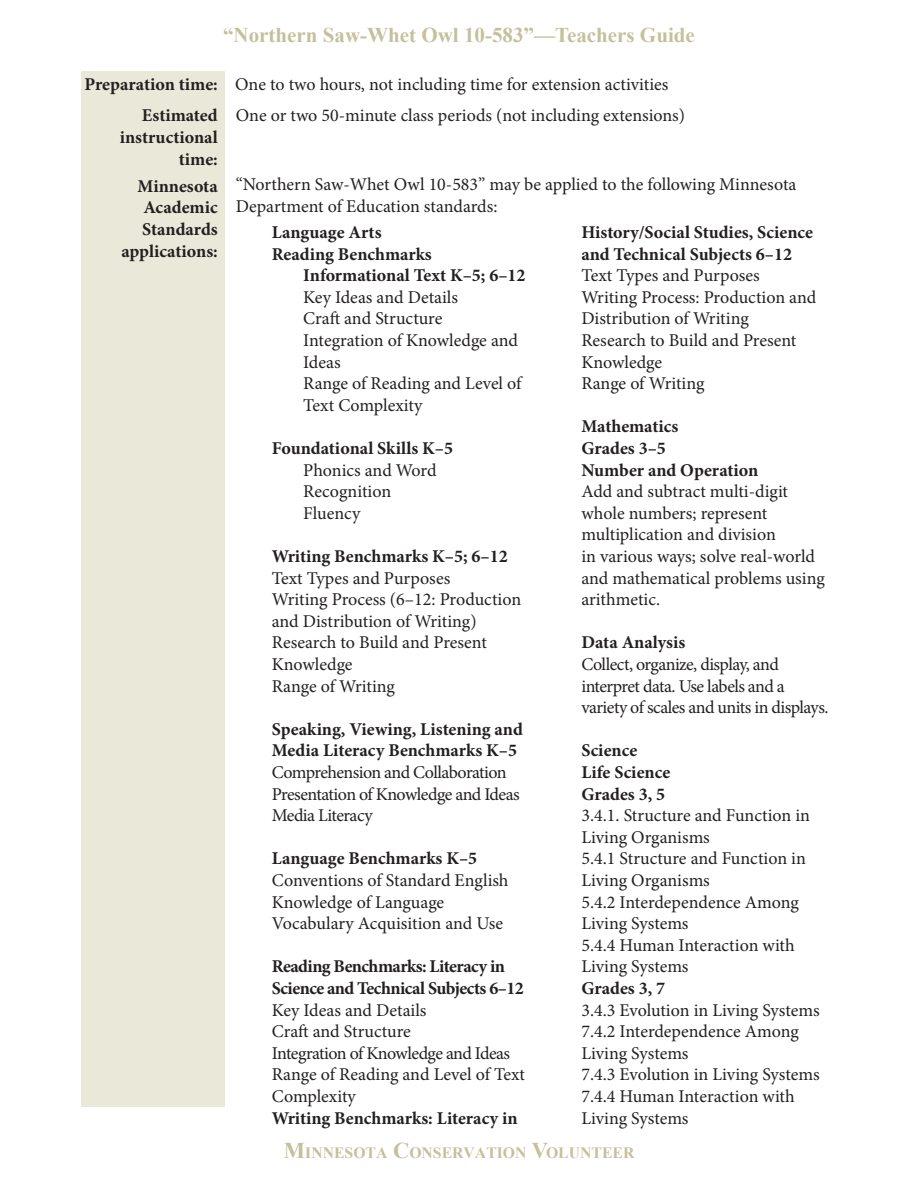
<style>
.page{position:relative;width:918px;height:1188px;background:#fff}
.page>*{position:absolute;margin:0;border:0;box-sizing:border-box;transform-origin:0 0}
.t1{font:700 21px "Times New Roman";color:#c5c09c}
.bullets{font:18px/21.6px "Minion Pro";letter-spacing:-.005em;color:#231f20}
.bullets-2{font:700 18px/21.6px "Minion Pro";color:#231f20;text-align:right}
.body_text2{font:18px/21.6px "Minion Pro";color:#231f20}
.bullets-3{font:18px "Minion Pro";letter-spacing:-.035em;color:#231f20}
.bullets-4{font:18px "Minion Pro";letter-spacing:-.03em;color:#231f20}
.bullets-5{font:700 18px "Minion Pro";letter-spacing:-.03em;color:#231f20}
.t2{font:700 15.75px "Times New Roman";color:#c5c09c}
.s1{font-size:22.5px}
</style>
<div class="page">
<div style="left:81px;top:71px;width:144px;height:1036px;background:#eae8d9"></div>
<p class="t1" style="left:223px;top:21px;width:473px">“Northern Saw-Whet Owl 10-583”—Teachers Guide</p>
<p class="bullets-2" style="left:85px;top:74px;width:135px">Preparation time:</p>
<p class="body_text2" style="left:235px;top:73px;width:435px">One to two hours, not including time for extension activities</p>
<p class="bullets-2" style="left:120px;top:105px;width:99px">Estimated instructional time:</p>
<p class="body_text2" style="left:236px;top:105px;width:451px">One or two 50-minute class periods (not including extensions)</p>
<p class="body_text2" style="left:236px;top:174px;width:562px">“Northern Saw-Whet Owl 10-583” may be applied to the following Minnesota<br>Department of Education standards:</p>
<p class="bullets-2" style="left:121px;top:175px;width:98px">Minnesota<br>Academic<br>Standards applications:</p>
<p class="bullets-2" style="left:581px;top:221px;width:233px">History/Social Studies, Science</p>
<p class="bullets-2" style="left:581px;top:243px;width:212px">and Technical Subjects 6–12</p>
<p class="bullets" style="left:581px;top:265px;width:180px">Text Types and Purposes</p>
<p class="bullets" style="left:581px;top:286px;width:236px">Writing Process: Production and</p>
<p class="bullets" style="left:581px;top:308px;width:169px">Distribution of Writing</p>
<p class="bullets" style="left:581px;top:330px;width:217px">Research to Build and Present</p>
<p class="bullets" style="left:581px;top:351px;width:82px">Knowledge</p>
<p class="bullets" style="left:581px;top:373px;width:125px">Range of Writing</p>
<p class="bullets-2" style="left:581px;top:416px;width:98px">Mathematics</p>
<p class="bullets-2" style="left:581px;top:437px;width:86px">Grades 3–5</p>
<p class="bullets-2" style="left:581px;top:459px;width:178px">Number and Operation</p>
<p class="bullets" style="left:581px;top:481px;width:208px">Add and subtract multi-digit</p>
<p class="bullets" style="left:581px;top:502px;width:188px">whole numbers; represent</p>
<p class="bullets" style="left:581px;top:524px;width:196px">multiplication and division</p>
<p class="bullets" style="left:581px;top:546px;width:235px">in various ways; solve real-world</p>
<p class="bullets" style="left:581px;top:567px;width:245px">and mathematical problems using</p>
<p class="bullets" style="left:581px;top:589px;width:80px">arithmetic.</p>
<p class="bullets-2" style="left:581px;top:632px;width:105px">Data Analysis</p>
<p class="bullets-4" style="left:581px;top:652px;width:199px">Collect, organize, display, and</p>
<p class="bullets-3" style="left:581px;top:674px;width:205px">interpret data. Use labels and a</p>
<p class="bullets-4" style="left:581px;top:695px;width:249px">variety of scales and units in displays.</p>
<p class="bullets-2" style="left:581px;top:740px;width:57px">Science</p>
<p class="bullets-2" style="left:581px;top:761px;width:90px">Life Science</p>
<p class="bullets-2" style="left:581px;top:783px;width:85px">Grades 3, 5</p>
<p class="bullets" style="left:581px;top:805px;width:230px">3.4.1. Structure and Function in</p>
<p class="bullets" style="left:581px;top:826px;width:130px">Living Organisms</p>
<p class="bullets" style="left:581px;top:848px;width:226px">5.4.1 Structure and Function in</p>
<p class="bullets" style="left:581px;top:870px;width:130px">Living Organisms</p>
<p class="bullets" style="left:581px;top:891px;width:219px">5.4.2 Interdependence Among</p>
<p class="bullets" style="left:581px;top:913px;width:109px">Living Systems</p>
<p class="bullets" style="left:581px;top:934px;width:215px">5.4.4 Human Interaction with</p>
<p class="bullets" style="left:581px;top:956px;width:109px">Living Systems</p>
<p class="bullets-2" style="left:581px;top:977px;width:85px">Grades 3, 7</p>
<p class="bullets" style="left:581px;top:999px;width:240px">3.4.3 Evolution in Living Systems</p>
<p class="bullets" style="left:581px;top:1021px;width:219px">7.4.2 Interdependence Among</p>
<p class="bullets" style="left:581px;top:1042px;width:109px">Living Systems</p>
<p class="bullets" style="left:581px;top:1064px;width:240px">7.4.3 Evolution in Living Systems</p>
<p class="bullets" style="left:581px;top:1086px;width:215px">7.4.4 Human Interaction with</p>
<p class="bullets" style="left:581px;top:1107px;width:109px">Living Systems</p>
<p class="bullets-2" style="left:272px;top:221px;width:111px">Language Arts</p>
<p class="bullets-2" style="left:272px;top:243px;width:162px">Reading Benchmarks</p>
<p class="bullets-2" style="left:303px;top:265px;width:224px">Informational Text K–5; 6–12</p>
<p class="bullets" style="left:303px;top:286px;width:156px">Key Ideas and Details</p>
<p class="bullets" style="left:303px;top:308px;width:141px">Craft and Structure</p>
<p class="bullets" style="left:303px;top:330px;width:216px">Integration of Knowledge and<br>Ideas</p>
<p class="bullets" style="left:303px;top:373px;width:220px">Range of Reading and Level of<br>Text Complexity</p>
<p class="bullets-2" style="left:272px;top:437px;width:183px">Foundational Skills K–5</p>
<p class="bullets" style="left:303px;top:459px;width:135px">Phonics and Word<br>Recognition</p>
<p class="bullets" style="left:303px;top:502px;width:59px">Fluency</p>
<p class="bullets-2" style="left:272px;top:545px;width:237px">Writing Benchmarks K–5; 6–12</p>
<p class="bullets" style="left:272px;top:567px;width:180px">Text Types and Purposes</p>
<p class="bullets" style="left:272px;top:589px;width:251px">Writing Process (6–12: Production</p>
<p class="bullets" style="left:272px;top:610px;width:206px">and Distribution of Writing)</p>
<p class="bullets" style="left:272px;top:632px;width:217px">Research to Build and Present</p>
<p class="bullets" style="left:272px;top:654px;width:82px">Knowledge</p>
<p class="bullets" style="left:272px;top:675px;width:125px">Range of Writing</p>
<p class="bullets-2" style="left:272px;top:718px;width:253px">Speaking, Viewing, Listening and</p>
<p class="bullets-2" style="left:272px;top:740px;width:247px">Media Literacy Benchmarks K–5</p>
<p class="bullets-3" style="left:272px;top:760px;width:236px">Comprehension and Collaboration</p>
<p class="bullets-3" style="left:272px;top:782px;width:249px">Presentation of Knowledge and Ideas</p>
<p class="bullets-4" style="left:272px;top:803px;width:102px">Media Literacy</p>
<p class="bullets-2" style="left:272px;top:848px;width:207px">Language Benchmarks K–5</p>
<p class="bullets" style="left:272px;top:870px;width:238px">Conventions of Standard English</p>
<p class="bullets" style="left:272px;top:891px;width:174px">Knowledge of Language</p>
<p class="bullets" style="left:272px;top:913px;width:233px">Vocabulary Acquisition and Use</p>
<p class="bullets-5" style="left:272px;top:954px;width:235px">Reading Benchmarks: Literacy in</p>
<p class="bullets-5" style="left:272px;top:976px;width:254px">Science and Technical Subjects 6–12</p>
<p class="bullets" style="left:272px;top:999px;width:156px">Key Ideas and Details</p>
<p class="bullets" style="left:272px;top:1021px;width:141px">Craft and Structure</p>
<p class="bullets-3" style="left:272px;top:1041px;width:240px">Integration of Knowledge and Ideas</p>
<p class="bullets" style="left:272px;top:1064px;width:255px">Range of Reading and Level of Text</p>
<p class="bullets" style="left:272px;top:1086px;width:86px">Complexity</p>
<p class="bullets-2" style="left:272px;top:1107px;width:247px">Writing Benchmarks: Literacy in</p>
<p class="t2" style="left:284px;top:1142px;width:352px"><span class="s1">M</span>INNESOTA <span class="s1">C</span>ONSERVATION <span class="s1">V</span>OLUNTEER</p>
</div>
